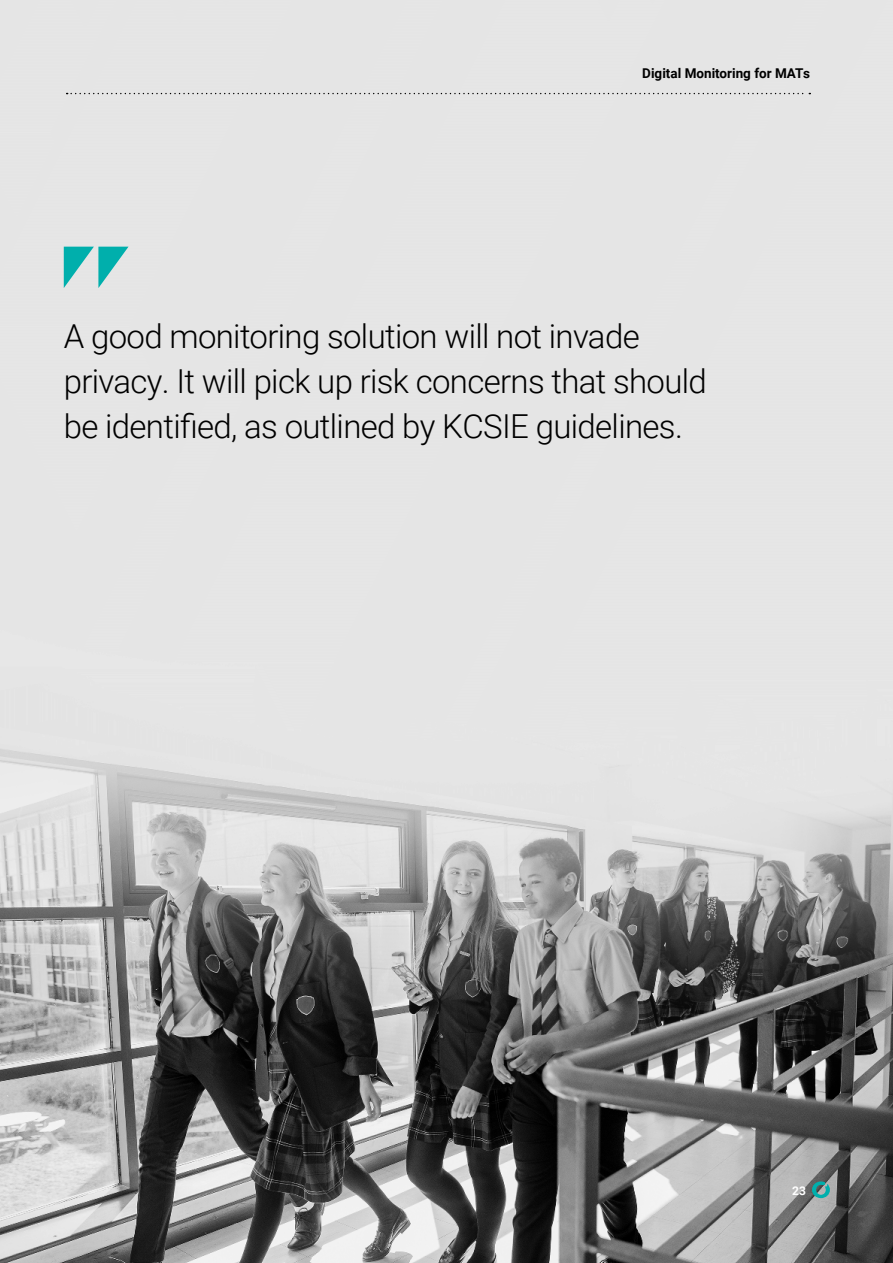
<style>
.page{position:relative;width:893px;height:1263px;background:#fff}
.page>*{position:absolute;margin:0;border:0;box-sizing:border-box;transform-origin:0 0}
.t1{font:300 33px/45px "Roboto";letter-spacing:-.02em;color:#000}
.t2{font:700 13.5px "Roboto";color:#000}
.t3{font:700 12px "Roboto";color:#fff}
</style>
<div class="page">
<img style="left:0;top:0;width:893px;height:1263px">
<svg style="left:64px;top:247px;width:65px;height:41px;background:#7ccccb"></svg>
<svg style="left:812px;top:1181px;width:18px;height:17px"></svg>
<svg style="left:67px;top:93px;width:743px;height:1px"></svg>
<p class="t2" style="left:642px;top:68px;width:169px">Digital Monitoring for MATs</p>
<p class="t1" style="left:64px;top:317px;width:645px">A good monitoring solution will not invade privacy. It will pick up risk concerns that should be identi昀椀ed, as outlined by KCSIE guidelines.</p>
<p class="t3" style="left:792px;top:1186px;width:15px">23</p>
</div>
